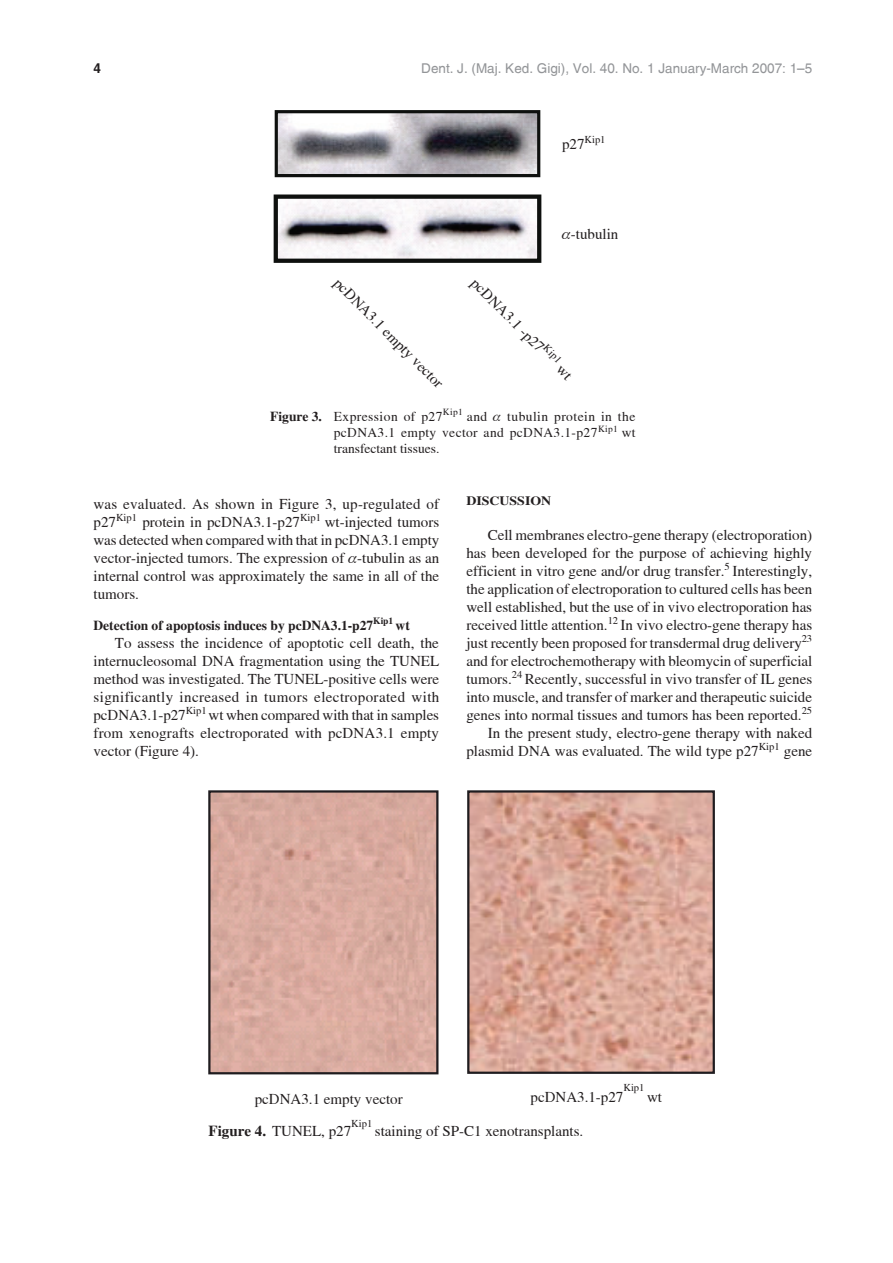
<style>
.page{position:relative;width:893px;height:1263px;background:#fff}
.page>*{position:absolute;margin:0;border:0;box-sizing:border-box;transform-origin:0 0}
.t1{font:15px/18px "Tribune";color:#231f20;text-align:justify}
.t2{font:13.5px/16.2px "Tribune";letter-spacing:.03em;color:#231f20;text-align:justify}
.t3{font:13.5px "New Zurica";color:#939598}
.t4{font:700 13.5px "Tribune";color:#231f20}
.t5{font:700 12.6px "Tribune";color:#231f20;scale:1.1 1}
.t6{font:10.5px "Tribune";color:#231f20}
.s1{font-size:15px}
.s2{font-weight:700}
</style>
<div class="page">
<img style="left:279px;top:114px;width:257px;height:59px">
<div style="left:275px;top:110px;width:265px;height:67px;border:3px solid #0e100e"></div>
<img style="left:279px;top:199px;width:257px;height:59px">
<div style="left:274px;top:194px;width:267px;height:69px;border:4px solid #0e100e"></div>
<img style="left:211px;top:793px;width:224px;height:278px">
<div style="left:208px;top:790px;width:230px;height:284px;border:2px solid #1f1c1f"></div>
<img style="left:470px;top:793px;width:242px;height:277px">
<div style="left:467px;top:790px;width:248px;height:283px;border:2px solid #1f1c1f"></div>
<p class="t3" style="left:421px;top:60px;width:392px">Dent. J. (Maj. Ked. Gigi), Vol. 40. No. 1 January-March 2007: 1–5</p>
<p class="t6" style="left:562px;top:133px;width:45px"><span class="s1">p27</span>Kip1</p>
<p class="t1" style="left:571px;top:225px;width:49px">-tubulin</p>
<p class="t1" style="left:343px;top:274px;width:149px;rotate:45deg">pcDNA3.1 empty vector</p>
<p class="t1" style="left:480px;top:274px;width:138px;rotate:45deg">pcDNA3.1 -p27<sup>Kip1</sup> wt</p>
<p class="t2" style="left:270px;top:408px;width:219px"><span class="s2">Figure 3.</span> Expression of p27<sup>Kip1</sup> and</p>
<p class="t2" style="left:334px;top:408px;width:303px;text-indent:173px">tubulin protein in the pcDNA3.1 empty vector and pcDNA3.1-p27<sup>Kip1</sup> wt transfectant tissues.</p>
<p class="t1" style="left:94px;top:494px;width:347px">was evaluated. As shown in Figure 3, up-regulated of p27<sup>Kip1</sup> protein in pcDNA3.1-p27<sup>Kip1</sup> wt-injected tumors was detected when compared with that in pcDNA3.1 empty vector-injected tumors. The expression of -tubulin as an internal control was approximately the same in all of the tumors.</p>
<p class="t4" style="left:94px;top:617px;width:318px">Detection of apoptosis induces by pcDNA3.1-p27<sup>Kip1</sup> wt</p>
<p class="t1" style="left:94px;top:633px;width:347px;text-indent:21px">To assess the incidence of apoptotic cell death, the internucleosomal DNA fragmentation using the TUNEL method was investigated. The TUNEL-positive cells were significantly increased in tumors electroporated with pcDNA3.1-p27<sup>Kip1</sup> wt when compared with that in samples from xenografts electroporated with pcDNA3.1 empty vector (Figure 4).</p>
<p class="t5" style="left:466px;top:493px;width:79px">discussion</p>
<p class="t1" style="left:466px;top:526px;width:347px;text-align:right">Cell membranes electro-gene therapy (electroporation) has been developed for the purpose of achieving highly efficient in vitro gene and/or drug transfer.<sup>5</sup> Interestingly, the application of electroporation to cultured cells has been well established, but the use of in vivo electroporation has received little attention.<sup>12</sup> In vivo electro-gene therapy has just recently been proposed for transdermal drug delivery<sup>23 </sup>and for electrochemotherapy with bleomycin of superficial tumors.<sup>24</sup> Recently, successful in vivo transfer of IL genes into muscle, and transfer of marker and therapeutic suicide genes into normal tissues and tumors has been reported.<sup>25<br></sup>In the present study, electro-gene therapy with naked plasmid DNA was evaluated. The wild type p27<sup>Kip1</sup> gene</p>
<p class="t6" style="left:623px;top:1082px;width:22px">Kip1</p>
<p class="t1" style="left:255px;top:1090px;width:149px">pcDNA3.1 empty vector</p>
<p class="t1" style="left:531px;top:1087px;width:94px">pcDNA3.1-p27</p>
<p class="t1" style="left:647px;top:1087px;width:17px">wt</p>
<p class="t6" style="left:351px;top:1117px;width:22px">Kip1</p>
<p class="t1" style="left:209px;top:1122px;width:144px"><span class="s2">Figure 4.</span> TUNEL, p27</p>
<p class="t1" style="left:375px;top:1122px;width:210px">staining of SP-C1 xenotransplants.</p>
</div>
